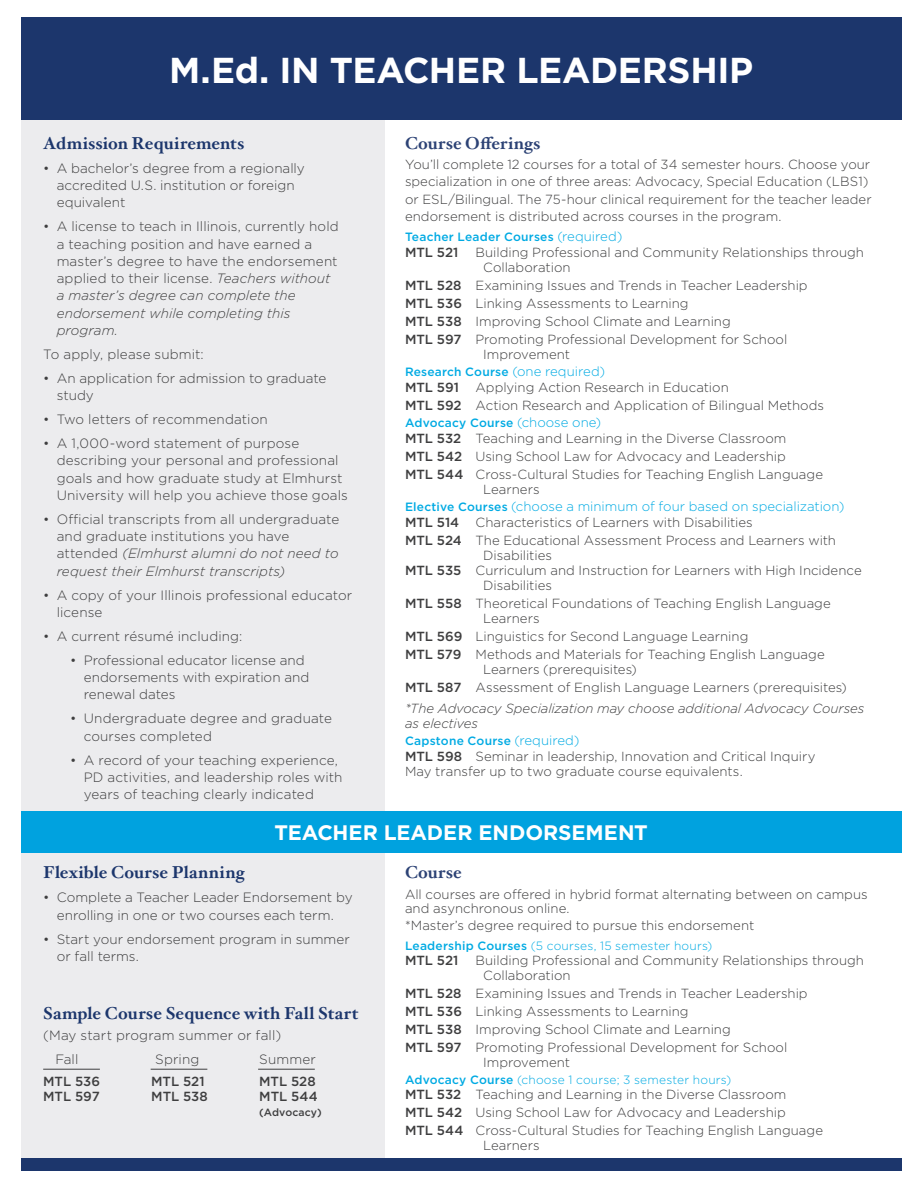
<style>
.page{position:relative;width:918px;height:1188px;background:#fff}
.page>*{position:absolute;margin:0;border:0;box-sizing:border-box;transform-origin:0 0}
.t1{font:700 36px "Gotham";letter-spacing:-.01em;color:#fff}
.t2{font:700 21px "Gotham";letter-spacing:-.005em;color:#fff}
.Text{font:700 17.25px "Hoefler Txt";letter-spacing:.005em;color:#1c366c}
.Text-2{font:700 17.25px "Hoefler Txt";letter-spacing:.005em;color:#2c4275}
.Text-3{font:300 13.5px/17.2px "Gotham";letter-spacing:.005em;color:#3e3e3f}
.Text-4{font:300 13.2px/15px "Gotham";color:#3e3e3f}
.Text-5{font:italic 300 13.2px/15px "Gotham";letter-spacing:-.005em;color:#3e3e3f}
.Text-6{font:300 13.2px "Gotham";color:#00aae3}
.Text-7{font:500 13.2px "Gotham";color:#3e3e3f}
.Text-8{font:500 12px "Gotham";letter-spacing:.02em;color:#00aae3}
.Text-9{font:300 12px "Gotham";letter-spacing:.015em;color:#00aae3}
.Text-10{font:500 10.5px "Gotham";letter-spacing:.01em;color:#3e3e3f}
.s1{font-style:italic}
.s2{font-weight:300;font-size:13.2px}
.s3{font-weight:500}
.s4{font-weight:500;font-size:12px}
</style>
<div class="page">
<div style="left:21px;top:120px;width:363px;height:1038px;background:#ececee"></div>
<div style="left:21px;top:1158px;width:880px;height:13px;background:#1c366c"></div>
<div style="left:21px;top:17px;width:880px;height:103px;background:#1c366c"></div>
<div style="left:21px;top:811px;width:880px;height:41px;background:#00a2df"></div>
<hr style="left:43px;top:1069px;width:57px;height:1px;background:#3e3e3f">
<hr style="left:151px;top:1069px;width:56px;height:1px;background:#3e3e3f">
<hr style="left:258px;top:1069px;width:57px;height:1px;background:#3e3e3f">
<p class="t1" style="left:169px;top:46px;width:586px">M.Ed. IN TEACHER LEADERSHIP</p>
<p class="Text" style="left:43px;top:130px;width:203px">Admission Requirements</p>
<p class="Text-3" style="left:57px;top:159px;width:250px;text-indent:-14px">• A bachelor’s degree from a regionally accredited U.S. institution or foreign equivalent</p>
<p class="Text-3" style="left:57px;top:218px;width:284px;text-indent:-14px">• A license to teach in Illinois, currently hold a teaching position and have earned a master’s degree to have the endorsement applied to their license. <span class="s1">Teachers without a master’s degree can complete the endorsement while completing this program.</span></p>
<p class="Text-3" style="left:43px;top:345px;width:162px">To apply, please submit:</p>
<p class="Text-3" style="left:57px;top:369px;width:271px;text-indent:-14px">• An application for admission to graduate study</p>
<p class="Text-3" style="left:43px;top:410px;width:226px">• Two letters of recommendation</p>
<p class="Text-3" style="left:57px;top:434px;width:293px;text-indent:-14px">• A 1,000-word statement of purpose describing your personal and professional goals and how graduate study at Elmhurst University will help you achieve those goals</p>
<p class="Text-3" style="left:57px;top:510px;width:284px;text-indent:-14px">• Official transcripts from all undergraduate and graduate institutions you have attended <span class="s1">(Elmhurst alumni do not need to request their Elmhurst transcripts)</span></p>
<p class="Text-3" style="left:57px;top:586px;width:297px;text-indent:-14px">• A copy of your Illinois professional educator license</p>
<p class="Text-3" style="left:43px;top:627px;width:201px">• A current résumé including:</p>
<p class="Text-3" style="left:84px;top:651px;width:227px;text-indent:-14px">• Professional educator license and endorsements with expiration and renewal dates</p>
<p class="Text-3" style="left:84px;top:710px;width:250px;text-indent:-14px">• Undergraduate degree and graduate courses completed</p>
<p class="Text-3" style="left:84px;top:751px;width:260px;text-indent:-14px">• A record of your teaching experience,<br>PD activities, and leadership roles with years of teaching clearly indicated</p>
<p class="Text-2" style="left:405px;top:130px;width:137px">Course Offerings</p>
<p class="Text-4" style="left:405px;top:155px;width:468px;line-height:17.2px">You’ll complete 12 courses for a total of 34 semester hours. Choose your specialization in one of three areas: Advocacy, Special Education (LBS1) or ESL/Bilingual. The 75-hour clinical requirement for the teacher leader endorsement is distributed across courses in the program.</p>
<p class="Text-8" style="left:405px;top:228px;width:219px">Teacher Leader Courses <span class="s2">(required)</span></p>
<p class="Text-7" style="left:405px;top:244px;width:55px">MTL 521</p>
<p class="Text-4" style="left:483px;top:245px;width:382px;text-indent:-8px">Building Professional and Community Relationships through<br>Collaboration</p>
<p class="Text-4" style="left:405px;top:278px;width:404px"><span class="s3">MTL 528</span> Examining Issues and Trends in Teacher Leadership</p>
<p class="Text-4" style="left:405px;top:296px;width:285px"><span class="s3">MTL 536</span> Linking Assessments to Learning</p>
<p class="Text-4" style="left:405px;top:314px;width:327px"><span class="s3">MTL 538</span> Improving School Climate and Learning</p>
<p class="Text-4" style="left:483px;top:332px;width:306px;text-indent:-78px"><span class="s3">MTL 597</span> Promoting Professional Development for School<br>Improvement</p>
<p class="Text-8" style="left:405px;top:363px;width:202px">Research Course <span class="s2">(one required)</span></p>
<p class="Text-7" style="left:405px;top:379px;width:55px">MTL 591</p>
<p class="Text-4" style="left:476px;top:380px;width:255px">Applying Action Research in Education</p>
<p class="Text-4" style="left:405px;top:398px;width:421px"><span class="s3">MTL 592</span> Action Research and Application of Bilingual Methods</p>
<p class="Text-8" style="left:405px;top:414px;width:198px">Advocacy Course <span class="s2">(choose one)</span></p>
<p class="Text-4" style="left:405px;top:431px;width:383px"><span class="s3">MTL 532</span> Teaching and Learning in the Diverse Classroom</p>
<p class="Text-4" style="left:405px;top:449px;width:382px"><span class="s3">MTL 542</span> Using School Law for Advocacy and Leadership</p>
<p class="Text-4" style="left:483px;top:467px;width:341px;text-indent:-78px"><span class="s3">MTL 544</span> Cross-Cultural Studies for Teaching English Language<br>Learners</p>
<p class="Text-6" style="left:405px;top:498px;width:441px"><span class="s4">Elective Courses</span> (choose a minimum of four based on specialization)</p>
<p class="Text-4" style="left:405px;top:515px;width:349px"><span class="s3">MTL 514</span> Characteristics of Learners with Disabilities</p>
<p class="Text-4" style="left:483px;top:533px;width:354px;text-indent:-78px"><span class="s3">MTL 524</span> The Educational Assessment Process and Learners with<br>Disabilities</p>
<p class="Text-4" style="left:483px;top:563px;width:380px;text-indent:-78px"><span class="s3">MTL 535</span> Curriculum and Instruction for Learners with High Incidence<br>Disabilities</p>
<p class="Text-4" style="left:483px;top:596px;width:349px;text-indent:-78px"><span class="s3">MTL 558</span> Theoretical Foundations of Teaching English Language<br>Learners</p>
<p class="Text-4" style="left:405px;top:629px;width:345px"><span class="s3">MTL 569</span> Linguistics for Second Language Learning</p>
<p class="Text-4" style="left:483px;top:647px;width:343px;text-indent:-78px"><span class="s3">MTL 579</span> Methods and Materials for Teaching English Language<br>Learners (prerequisites)</p>
<p class="Text-4" style="left:405px;top:680px;width:443px"><span class="s3">MTL 587</span> Assessment of English Language Learners (prerequisites)</p>
<p class="Text-5" style="left:405px;top:701px;width:461px">*The Advocacy Specialization may choose additional Advocacy Courses as electives</p>
<p class="Text-8" style="left:405px;top:732px;width:176px">Capstone Course <span class="s2">(required)</span></p>
<p class="Text-4" style="left:405px;top:749px;width:412px"><span class="s3">MTL 598</span> Seminar in leadership, Innovation and Critical Inquiry</p>
<p class="Text-4" style="left:405px;top:764px;width:339px">May transfer up to two graduate course equivalents.</p>
<p class="t2" style="left:275px;top:819px;width:375px">TEACHER LEADER ENDORSEMENT</p>
<p class="Text-2" style="left:405px;top:859px;width:58px">Course</p>
<p class="Text-4" style="left:405px;top:887px;width:464px;line-height:14.2px">All courses are offered in hybrid format alternating between on campus and asynchronous online.</p>
<p class="Text-4" style="left:405px;top:918px;width:351px">*Master’s degree required to pursue this endorsement</p>
<p class="Text-9" style="left:405px;top:938px;width:309px"><span class="s3">Leadership Courses</span> (5 courses, 15 semester hours)</p>
<p class="Text-7" style="left:405px;top:952px;width:55px">MTL 521</p>
<p class="Text-4" style="left:483px;top:953px;width:382px;text-indent:-8px">Building Professional and Community Relationships through<br>Collaboration</p>
<p class="Text-4" style="left:405px;top:986px;width:404px"><span class="s3">MTL 528</span> Examining Issues and Trends in Teacher Leadership</p>
<p class="Text-4" style="left:405px;top:1004px;width:285px"><span class="s3">MTL 536</span> Linking Assessments to Learning</p>
<p class="Text-4" style="left:405px;top:1022px;width:327px"><span class="s3">MTL 538</span> Improving School Climate and Learning</p>
<p class="Text-4" style="left:483px;top:1040px;width:306px;text-indent:-78px"><span class="s3">MTL 597</span> Promoting Professional Development for School<br>Improvement</p>
<p class="Text-9" style="left:405px;top:1072px;width:328px"><span class="s3">Advocacy Course</span> (choose 1 course; 3 semester hours)</p>
<p class="Text-4" style="left:405px;top:1087px;width:383px"><span class="s3">MTL 532</span> Teaching and Learning in the Diverse Classroom</p>
<p class="Text-4" style="left:405px;top:1105px;width:382px"><span class="s3">MTL 542</span> Using School Law for Advocacy and Leadership</p>
<p class="Text-4" style="left:483px;top:1123px;width:341px;text-indent:-78px"><span class="s3">MTL 544</span> Cross-Cultural Studies for Teaching English Language<br>Learners</p>
<p class="Text" style="left:43px;top:859px;width:203px">Flexible Course Planning</p>
<p class="Text-3" style="left:43px;top:889px;width:311px;text-align:center">• Complete a Teacher Leader Endorsement by enrolling in one or two courses each term.</p>
<p class="Text-3" style="left:57px;top:930px;width:295px;text-indent:-14px">• Start your endorsement program in summer or fall terms.</p>
<p class="Text" style="left:43px;top:1000px;width:317px">Sample Course Sequence with Fall Start</p>
<p class="Text-3" style="left:43px;top:1027px;width:239px">(May start program summer or fall)</p>
<p class="Text-3" style="left:55px;top:1051px;width:25px">Fall</p>
<p class="Text-3" style="left:155px;top:1051px;width:46px">Spring</p>
<p class="Text-3" style="left:259px;top:1051px;width:58px">Summer</p>
<p class="Text-7" style="left:43px;top:1073px;width:59px">MTL 536</p>
<p class="Text-7" style="left:151px;top:1073px;width:55px">MTL 521</p>
<p class="Text-7" style="left:259px;top:1073px;width:58px">MTL 528</p>
<p class="Text-7" style="left:43px;top:1088px;width:58px">MTL 597</p>
<p class="Text-7" style="left:151px;top:1088px;width:58px">MTL 538</p>
<p class="Text-7" style="left:259px;top:1088px;width:60px">MTL 544</p>
<p class="Text-10" style="left:259px;top:1106px;width:64px">(Advocacy)</p>
</div>
